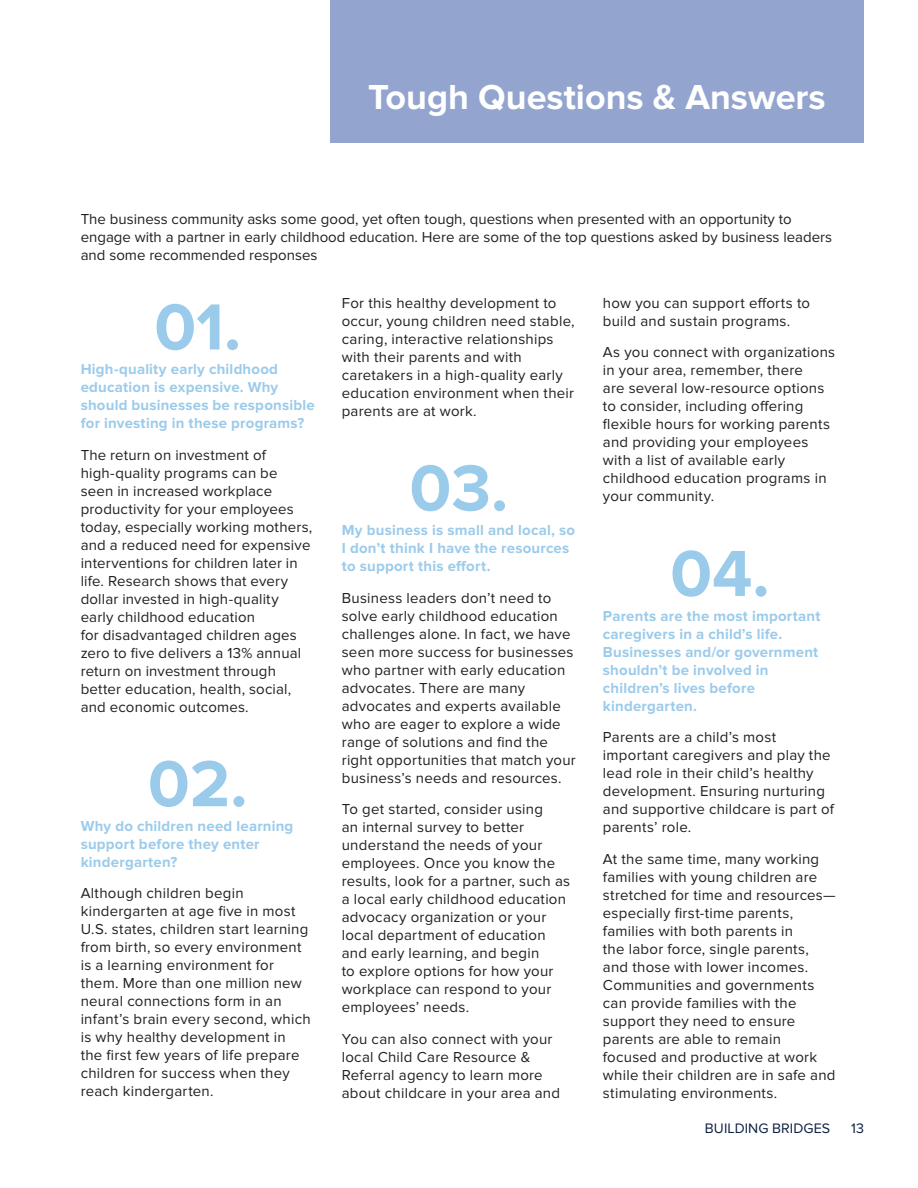
<style>
.page{position:relative;width:918px;height:1188px;background:#fff}
.page>*{position:absolute;margin:0;border:0;box-sizing:border-box;transform-origin:0 0}
.t1{font:700 67.5px "Proxima Nova";color:#9bcbeb}
.t2{font:700 36px "Proxima Nova";color:#fff}
.body_copy_10_14{font:15px/18px "Proxima Nova";letter-spacing:.015em;color:#231f20}
.body_copy_10_14-2{font:700 15px/18px "Proxima Nova";letter-spacing:.015em;color:#9bcbeb}
.t3{font:14.25px "Proxima Nova";letter-spacing:.005em;color:#0c1f3f}
</style>
<div class="page">
<div style="left:330px;top:0;width:534px;height:142px;background:#93a5cf"></div>
<p class="t2" style="left:368px;top:76px;width:459px">Tough Questions &amp; Answers</p>
<p class="body_copy_10_14" style="left:81px;top:210px;width:753px">The business community asks some good, yet often tough, questions when presented with an opportunity to engage with a partner in early childhood education. Here are some of the top questions asked by business leaders and some recommended responses</p>
<p class="t1" style="left:154px;top:288px;width:88px">01.</p>
<p class="body_copy_10_14-2" style="left:81px;top:361px;width:236px">High-quality early childhood education is expensive. Why should businesses be responsible for investing in these programs?</p>
<p class="body_copy_10_14" style="left:81px;top:446px;width:233px">The return on investment of high-quality programs can be seen in increased workplace productivity for your employees today, especially working mothers, and a reduced need for expensive interventions for children later in life. Research shows that every dollar invested in high-quality early childhood education<br>for disadvantaged children ages zero to five delivers a 13% annual return on investment through better education, health, social, and economic outcomes.</p>
<p class="t1" style="left:148px;top:745px;width:101px">02.</p>
<p class="body_copy_10_14-2" style="left:81px;top:817px;width:214px">Why do children need learning support before they enter kindergarten?</p>
<p class="body_copy_10_14" style="left:81px;top:885px;width:231px">Although children begin kindergarten at age five in most<br>U.S. states, children start learning from birth, so every environment is a learning environment for them. More than one million new neural connections form in an infant’s brain every second, which is why healthy development in the first few years of life prepare children for success when they reach kindergarten.</p>
<p class="body_copy_10_14" style="left:342px;top:294px;width:234px">For this healthy development to occur, young children need stable, caring, interactive relationships with their parents and with caretakers in a high-quality early education environment when their parents are at work.</p>
<p class="t1" style="left:409px;top:449px;width:100px">03.</p>
<p class="body_copy_10_14-2" style="left:342px;top:522px;width:235px">My business is small and local, so<br>I don’t think I have the resources to support this effort.</p>
<p class="body_copy_10_14" style="left:342px;top:589px;width:236px">Business leaders don’t need to solve early childhood education challenges alone. In fact, we have seen more success for businesses who partner with early education advocates. There are many advocates and experts available who are eager to explore a wide range of solutions and find the right opportunities that match your business’s needs and resources.</p>
<p class="body_copy_10_14" style="left:342px;top:800px;width:230px">To get started, consider using<br>an internal survey to better understand the needs of your employees. Once you know the results, look for a partner, such as a local early childhood education advocacy organization or your local department of education and early learning, and begin<br>to explore options for how your workplace can respond to your employees’ needs.</p>
<p class="body_copy_10_14" style="left:342px;top:1030px;width:220px">You can also connect with your local Child Care Resource &amp;<br>Referral agency to learn more about childcare in your area and</p>
<p class="body_copy_10_14" style="left:603px;top:294px;width:209px">how you can support efforts to build and sustain programs.</p>
<p class="body_copy_10_14" style="left:603px;top:344px;width:234px">As you connect with organizations in your area, remember, there<br>are several low-resource options to consider, including offering flexible hours for working parents and providing your employees with a list of available early childhood education programs in your community.</p>
<p class="t1" style="left:670px;top:535px;width:101px">04.</p>
<p class="body_copy_10_14-2" style="left:603px;top:607px;width:219px">Parents are the most important caregivers in a child’s life.<br>Businesses and/or government shouldn’t be involved in children’s lives before kindergarten.</p>
<p class="body_copy_10_14" style="left:603px;top:728px;width:233px">Parents are a child’s most important caregivers and play the lead role in their child’s healthy development. Ensuring nurturing and supportive childcare is part of parents’ role.</p>
<p class="body_copy_10_14" style="left:603px;top:850px;width:234px">At the same time, many working families with young children are stretched for time and resources— especially first-time parents, families with both parents in<br>the labor force, single parents, and those with lower incomes.<br>Communities and governments can provide families with the support they need to ensure parents are able to remain focused and productive at work while their children are in safe and stimulating environments.</p>
<p class="t3" style="left:705px;top:1120px;width:127px">BUILDING BRIDGES</p>
<p class="t3" style="left:851px;top:1120px;width:14px">13</p>
</div>
